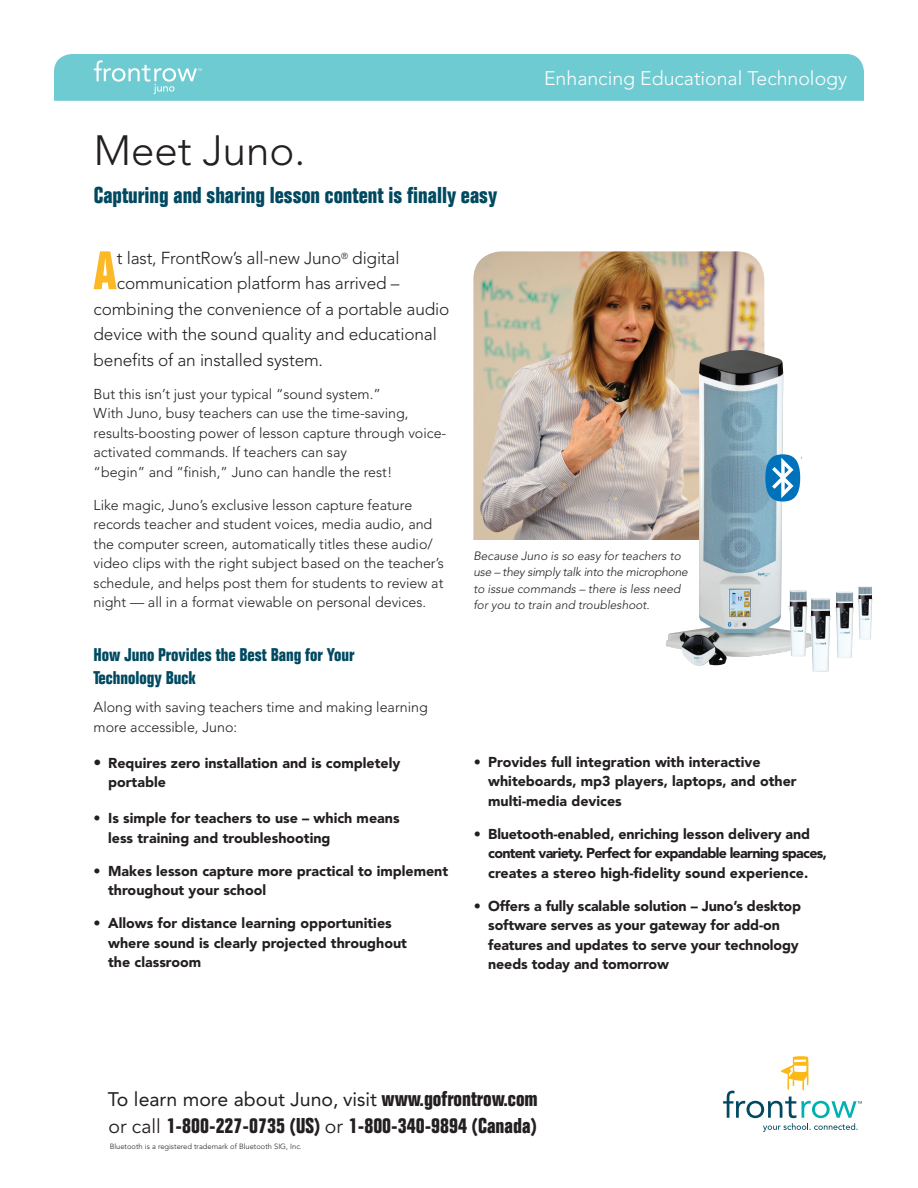
<style>
.page{position:relative;width:918px;height:1188px;background:#fff}
.page>*{position:absolute;margin:0;border:0;box-sizing:border-box;transform-origin:0 0}
.t1{font:700 condensed 52.95px "Folio";color:#fcb825}
.t2{font:300 42px "Avenir";color:#231f20}
.t3{font:700 condensed 22.5px "Folio";color:#004960}
.t4{font:700 condensed 21px "Folio";color:#231f20}
.t5{font:19.5px "Avenir";color:#231f20}
.t6{font:300 19.5px "Avenir";color:#fff}
.t7{font:700 condensed 18px/22.5px "Folio";color:#004960}
.t8{font:300 17.25px "Avenir";letter-spacing:-.01em;color:#231f20}
.t9{font:900 14.25px/19.5px "Avenir";color:#231f20}
.t10{font:300 14.25px/19.5px "Avenir";color:#231f20}
.t11{font:italic 300 12px/16.5px "Avenir";color:#231f20}
.t12{font:300 7.5px "Avenir";color:#231f20}
.s1{font-family:"Folio";font-weight:700;font-stretch:condensed;font-size:15.75px}
.s2{font-weight:300}
.s3{font-family:"Folio";font-weight:700;font-stretch:condensed;font-size:21px}
.s4{font-family:"Avenir";font-weight:400;font-stretch:normal;font-size:19.5px}
.s5{font-family:"Avenir";font-weight:900;font-stretch:normal}
</style>
<div class="page">
<svg style="left:723px;top:1056px;width:139px;height:76px"></svg>
<img style="left:473px;top:251px;width:291px;height:289px">
<img style="left:666px;top:350px;width:136px;height:316px">
<div style="left:54px;top:54px;width:810px;height:47px;background:#6fcbd2"></div>
<img style="left:788px;top:590px;width:21px;height:67px">
<img style="left:809px;top:598px;width:23px;height:74px">
<img style="left:857px;top:586px;width:16px;height:54px">
<img style="left:835px;top:592px;width:19px;height:66px">
<svg style="left:765px;top:454px;width:35px;height:48px"></svg>
<h2 class="t2" style="left:94px;top:126px;width:213px">Meet Juno.</h2>
<h3 class="t3" style="left:94px;top:182px;width:405px">Capturing and sharing lesson content is finally easy</h3>
<h3 class="t6" style="left:544px;top:67px;width:305px">Enhancing Educational Technology</h3>
<h1 class="t1" style="left:93px;top:241px;width:25px">A</h1>
<p class="t8" style="left:117px;top:248px;width:284px">t last, FrontRow’s all-new Juno<sup>®</sup> digital</p>
<p class="t8" style="left:117px;top:273px;width:284px">communication platform has arrived –</p>
<p class="t8" style="left:94px;top:299px;width:357px">combining the convenience of a portable audio</p>
<p class="t8" style="left:94px;top:324px;width:345px">device with the sound quality and educational</p>
<p class="t8" style="left:94px;top:350px;width:231px">benefits of an installed system.</p>
<p class="t10" style="left:94px;top:384px;width:354px">But this isn’t just your typical “sound system.”<br>With Juno, busy teachers can use the time-saving, results-boosting power of lesson capture through voice&shy;activated commands. If teachers can say<br>“begin” and “finish,” Juno can handle the rest!</p>
<p class="t10" style="left:94px;top:495px;width:352px">Like magic, Juno’s exclusive lesson capture feature records teacher and student voices, media audio, and the computer screen, automatically titles these audio/ video clips with the right subject based on the teacher’s schedule, and helps post them for students to review at night — all in a format viewable on personal devices.</p>
<p class="t7" style="left:94px;top:644px;width:262px">How Juno Provides the Best Bang for Your<br>Technology Buck</p>
<p class="t10" style="left:94px;top:698px;width:336px">Along with saving teachers time and making learning more accessible, Juno:</p>
<p class="t9" style="left:108px;top:753px;width:294px;text-indent:-15px"><span class="s1">•</span> Requires zero installation and is completely portable</p>
<p class="t9" style="left:108px;top:808px;width:293px;text-indent:-15px"><span class="s2">•</span> Is simple for teachers to use – which means less training and troubleshooting</p>
<p class="t9" style="left:108px;top:861px;width:342px;text-indent:-15px"><span class="s2">•</span> Makes lesson capture more practical to implement throughout your school</p>
<p class="t9" style="left:108px;top:913px;width:300px;text-indent:-15px"><span class="s2">•</span> Allows for distance learning opportunities where sound is clearly projected throughout the classroom</p>
<p class="t11" style="left:473px;top:547px;width:216px">Because Juno is so easy for teachers to use – they simply talk into the microphone to issue commands – there is less need for you to train and troubleshoot.</p>
<p class="t9" style="left:488px;top:752px;width:310px;text-indent:-15px"><span class="s2">•</span> Provides full integration with interactive whiteboards, mp3 players, laptops, and other multi-media devices</p>
<p class="t9" style="left:488px;top:824px;width:340px;text-indent:-15px"><span class="s2">•</span> Bluetooth-enabled, enriching lesson delivery and content variety. Perfect for expandable learning spaces, creates a stereo high-fidelity sound experience.</p>
<p class="t9" style="left:488px;top:896px;width:314px;text-indent:-15px"><span class="s2">•</span> Offers a fully scalable solution – Juno’s desktop software serves as your gateway for add-on features and updates to serve your technology needs today and tomorrow</p>
<h3 class="t5" style="left:108px;top:1088px;width:431px">To learn more about Juno, visit <span class="s3">www.gofrontrow.com</span></h3>
<h3 class="t4" style="left:109px;top:1114px;width:430px"><span class="s4">or call</span> 1-800-227-0735 <span class="s5">(</span>US<span class="s5">)</span> <span class="s4">or</span> 1-800-340-9894 <span class="s5">(</span>Canada<span class="s5">)</span></h3>
<p class="t12" style="left:110px;top:1142px;width:194px">Bluetooth is a registered trademark of Bluetooth SIG, Inc.</p>
</div>
